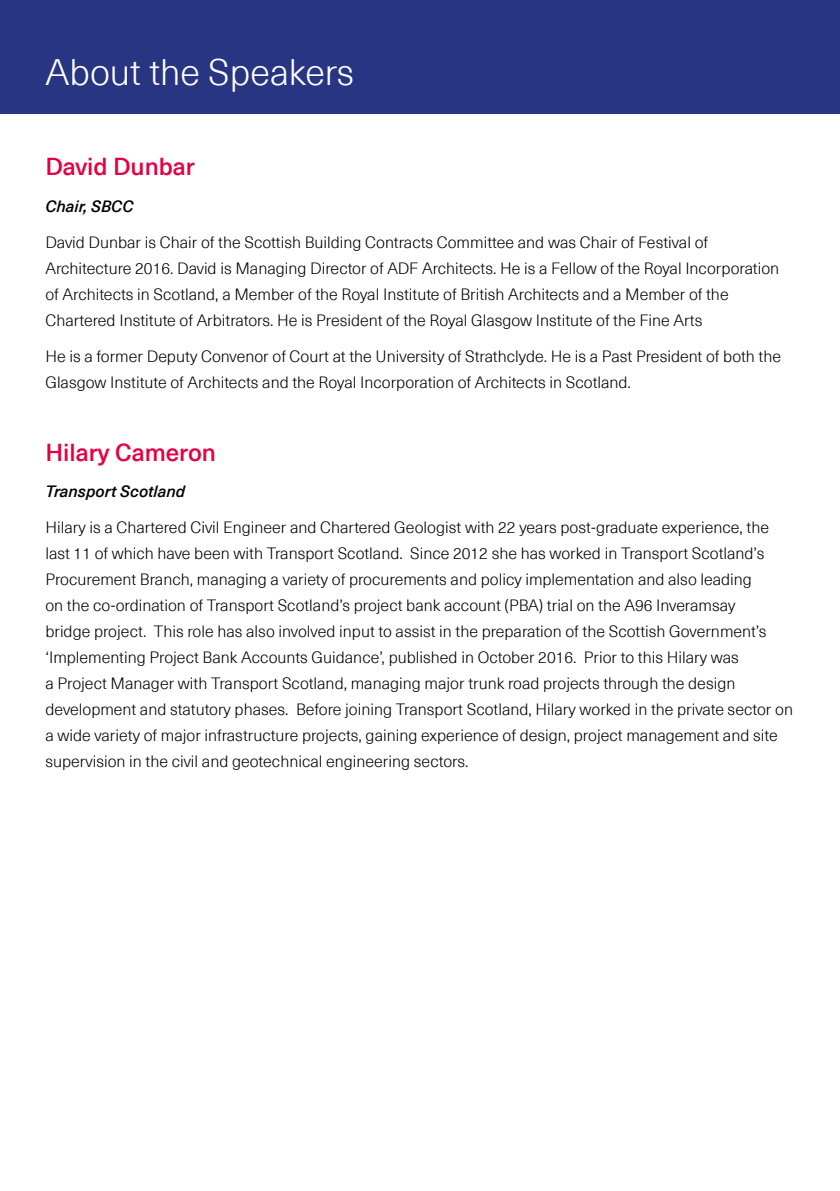
<style>
.page{position:relative;width:840px;height:1191px;background:#fff}
.page>*{position:absolute;margin:0;border:0;box-sizing:border-box;transform-origin:0 0}
.t1{font:300 36px "Neue Haas Unica Pro";color:#fff}
.t2{font:500 24px "Neue Haas Unica Pro";color:#e40042}
.t3{font:300 16px/26px "Neue Haas Unica Pro";color:#000}
.t4{font:italic 500 16px "Neue Haas Unica Pro";color:#000}
</style>
<div class="page">
<div style="left:0;top:0;width:839px;height:113px;background:#283583"></div>
<h1 class="t1" style="left:45px;top:51px;width:310px">About the Speakers</h1>
<h2 class="t2" style="left:45px;top:152px;width:151px">David Dunbar</h2>
<p class="t4" style="left:45px;top:196px;width:90px">Chair, SBCC</p>
<p class="t3" style="left:45px;top:229px;width:735px">David Dunbar is Chair of the Scottish Building Contracts Committee and was Chair of Festival of Architecture 2016. David is Managing Director of ADF Architects. He is a Fellow of the Royal Incorporation of Architects in Scotland, a Member of the Royal Institute of British Architects and a Member of the Chartered Institute of Arbitrators. He is President of the Royal Glasgow Institute of the Fine Arts</p>
<p class="t3" style="left:45px;top:344px;width:736px">He is a former Deputy Convenor of Court at the University of Strathclyde. He is a Past President of both the<br>Glasgow Institute of Architects and the Royal Incorporation of Architects in Scotland.</p>
<h2 class="t2" style="left:45px;top:437px;width:172px">Hilary Cameron</h2>
<p class="t4" style="left:45px;top:481px;width:141px">Transport Scotland</p>
<p class="t3" style="left:45px;top:514px;width:748px">Hilary is a Chartered Civil Engineer and Chartered Geologist with 22 years post-graduate experience, the last 11 of which have been with Transport Scotland. Since 2012 she has worked in Transport Scotland’s Procurement Branch, managing a variety of procurements and policy implementation and also leading<br>on the co-ordination of Transport Scotland’s project bank account (PBA) trial on the A96 Inveramsay<br>bridge project. This role has also involved input to assist in the preparation of the Scottish Government’s ‘Implementing Project Bank Accounts Guidance’, published in October 2016. Prior to this Hilary was<br>a Project Manager with Transport Scotland, managing major trunk road projects through the design development and statutory phases. Before joining Transport Scotland, Hilary worked in the private sector on a wide variety of major infrastructure projects, gaining experience of design, project management and site supervision in the civil and geotechnical engineering sectors.</p>
</div>
